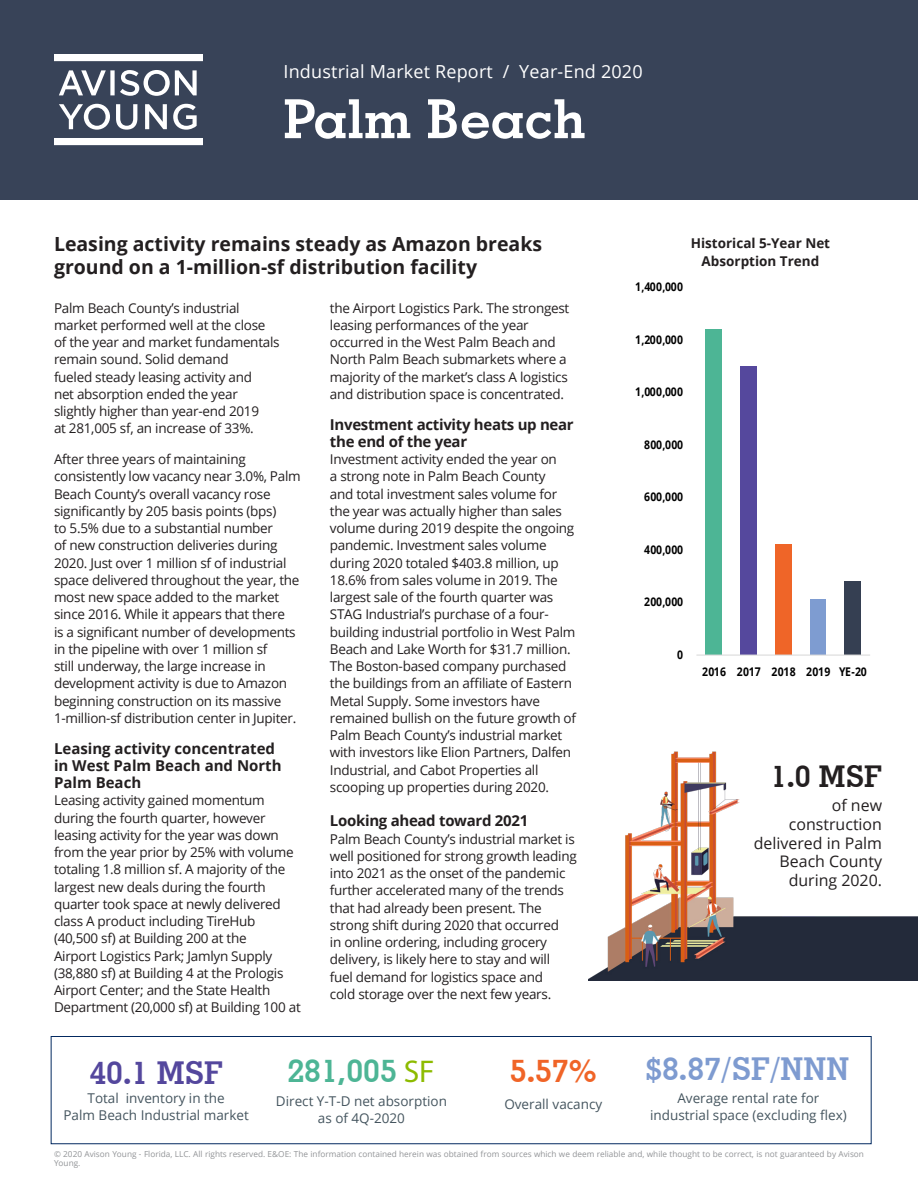
<style>
.page{position:relative;width:918px;height:1188px;background:#fff}
.page>*{position:absolute;margin:0;border:0;box-sizing:border-box;transform-origin:0 0}
.Title_36pt{font:700 54px "Geometric Slab 703 BT";letter-spacing:.01em;color:#fff}
.Orange_21pt_Center{font:700 31.5px "Geometric Slab 703 BT";color:#7e9bd0}
.Red_21pt_Center{font:700 31.5px "Geometric Slab 703 BT";color:#4db595}
.Blue_21pt_Center{font:700 31.5px "Geometric Slab 703 BT";color:#54479d}
.Green_21pt_Center{font:700 31.5px "Geometric Slab 703 BT";color:#f06427}
.t1{font:700 30px "Geometric Slab 703 BT";color:#231f20}
.t2{font:700 19.5px/23.4px "Open Sans";color:#231f20}
.Title_36pt-2{font:18px "Open Sans";letter-spacing:.01em;color:#fff}
.t3{font:15.9px/18.6px "Open Sans";color:#231f20;text-align:right}
.Body_9pt{font:700 15px/17.2px "Open Sans";letter-spacing:-.02em;color:#231f20}
.Body_9pt-2{font:700 15px/17.2px "Open Sans";color:#231f20}
.Body_9pt-3{font:13.5px/17.2px "Open Sans";letter-spacing:-.02em;color:#231f20}
._8pt_Center{font:13.5px/16.5px "Open Sans";color:#45555f;text-align:center}
.Paragraph_Header_12p{font:700 13.5px/18px "Open Sans";color:#231f20;text-align:center}
.t4{font:700 12px "Open Sans";letter-spacing:.03em;color:#000;scale:.87 1}
.t5{font:8.25px/9.9px "Open Sans";color:#939598}
.s1{font-family:"Myriad Pro";font-weight:400;color:#8dbb00}
</style>
<div class="page">
<img style="left:588px;top:751px;width:330px;height:230px">
<div style="left:51px;top:1036px;width:821px;height:108px;background:#fff;border:1px solid #032960"></div>
<div style="left:0;top:0;width:918px;height:199px;background:#384358"></div>
<svg style="left:59px;top:104px;width:51px;height:26px"></svg>
<svg style="left:54px;top:54px;width:148px;height:7px"></svg>
<svg style="left:54px;top:138px;width:148px;height:7px"></svg>
<svg style="left:59px;top:70px;width:138px;height:26px"></svg>
<svg style="left:116px;top:104px;width:21px;height:26px"></svg>
<svg style="left:145px;top:104px;width:22px;height:25px"></svg>
<svg style="left:173px;top:104px;width:24px;height:26px"></svg>
<div style="left:706px;top:329px;width:16px;height:326px;background:#4db595"></div>
<div style="left:741px;top:366px;width:16px;height:289px;background:#55489d"></div>
<div style="left:776px;top:544px;width:16px;height:111px;background:#ef6528"></div>
<div style="left:810px;top:600px;width:16px;height:55px;background:#7e9cd1"></div>
<div style="left:845px;top:581px;width:16px;height:74px;background:#353f52"></div>
<hr style="left:696px;top:655px;width:174px;height:1px;background:#d9d9d9">
<p class="Title_36pt-2" style="left:284px;top:59px;width:361px">Industrial Market Report / Year-End 2020</p>
<p class="Title_36pt" style="left:284px;top:86px;width:303px">Palm Beach</p>
<p class="t2" style="left:54px;top:231px;width:490px">Leasing activity remains steady as Amazon breaks ground on a 1-million-sf distribution facility</p>
<p class="Body_9pt-3" style="left:54px;top:299px;width:227px">Palm Beach County’s industrial market performed well at the close of the year and market fundamentals remain sound. Solid demand<br>fueled steady leasing activity and<br>net absorption ended the year slightly higher than year-end 2019<br>at 281,005 sf, an increase of 33%.</p>
<p class="Body_9pt-3" style="left:54px;top:450px;width:248px">After three years of maintaining consistently low vacancy near 3.0%, Palm Beach County’s overall vacancy rose significantly by 205 basis points (bps)<br>to 5.5% due to a substantial number<br>of new construction deliveries during 2020. Just over 1 million sf of industrial space delivered throughout the year, the most new space added to the market since 2016. While it appears that there<br>is a significant number of developments in the pipeline with over 1 million sf<br>still underway, the large increase in development activity is due to Amazon beginning construction on its massive 1-million-sf distribution center in Jupiter.</p>
<p class="Body_9pt-2" style="left:54px;top:739px;width:229px">Leasing activity concentrated in West Palm Beach and North<br>Palm Beach</p>
<p class="Body_9pt-3" style="left:54px;top:792px;width:248px">Leasing activity gained momentum during the fourth quarter, however leasing activity for the year was down from the year prior by 25% with volume totaling 1.8 million sf. A majority of the largest new deals during the fourth quarter took space at newly delivered class A product including TireHub (40,500 sf) at Building 200 at the<br>Airport Logistics Park; Jamlyn Supply (38,880 sf) at Building 4 at the Prologis Airport Center; and the State Health Department (20,000 sf) at Building 100 at</p>
<p class="Body_9pt-3" style="left:330px;top:299px;width:241px">the Airport Logistics Park. The strongest leasing performances of the year occurred in the West Palm Beach and North Palm Beach submarkets where a majority of the market’s class A logistics and distribution space is concentrated.</p>
<p class="Body_9pt" style="left:330px;top:415px;width:245px">Investment activity heats up near the end of the year</p>
<p class="Body_9pt-3" style="left:330px;top:450px;width:248px">Investment activity ended the year on<br>a strong note in Palm Beach County<br>and total investment sales volume for the year was actually higher than sales volume during 2019 despite the ongoing pandemic. Investment sales volume during 2020 totaled $403.8 million, up 18.6% from sales volume in 2019. The largest sale of the fourth quarter was STAG Industrial’s purchase of a four&shy;building industrial portfolio in West Palm Beach and Lake Worth for $31.7 million.<br>The Boston-based company purchased the buildings from an affiliate of Eastern Metal Supply. Some investors have remained bullish on the future growth of Palm Beach County’s industrial market with investors like Elion Partners, Dalfen Industrial, and Cabot Properties all scooping up properties during 2020.</p>
<p class="Body_9pt" style="left:330px;top:812px;width:200px">Looking ahead toward 2021</p>
<p class="Body_9pt-3" style="left:330px;top:830px;width:248px">Palm Beach County’s industrial market is well positioned for strong growth leading into 2021 as the onset of the pandemic further accelerated many of the trends that had already been present. The strong shift during 2020 that occurred<br>in online ordering, including grocery delivery, is likely here to stay and will<br>fuel demand for logistics space and<br>cold storage over the next few years.</p>
<p class="t4" style="left:635px;top:278px;width:56px">1,400,000</p>
<p class="Paragraph_Header_12p" style="left:691px;top:234px;width:141px">Historical 5-Year Net<br>Absorption Trend</p>
<p class="t4" style="left:635px;top:331px;width:56px">1,200,000</p>
<p class="t4" style="left:635px;top:383px;width:56px">1,000,000</p>
<p class="t4" style="left:644px;top:436px;width:46px">800,000</p>
<p class="t4" style="left:644px;top:488px;width:46px">600,000</p>
<p class="t4" style="left:644px;top:541px;width:46px">400,000</p>
<p class="t4" style="left:644px;top:593px;width:46px">200,000</p>
<p class="t4" style="left:677px;top:646px;width:8px">0</p>
<p class="t4" style="left:702px;top:663px;width:191px">2016 2017 2018 2019 YE-20</p>
<p class="t1" style="left:771px;top:758px;width:113px">1.0 MSF</p>
<p class="t3" style="left:754px;top:796px;width:130px">of new construction delivered in Palm<br>Beach County during 2020.</p>
<p class="Orange_21pt_Center" style="left:645px;top:1050px;width:206px">$8.87/SF/NNN</p>
<p class="_8pt_Center" style="left:650px;top:1090px;width:198px">Average rental rate for industrial space (excluding flex)</p>
<p class="Green_21pt_Center" style="left:510px;top:1052px;width:88px">5.57%</p>
<p class="_8pt_Center" style="left:504px;top:1096px;width:99px">Overall vacancy</p>
<p class="Red_21pt_Center" style="left:287px;top:1052px;width:149px">281,005 <span class="s1">SF</span></p>
<p class="_8pt_Center" style="left:276px;top:1093px;width:173px">Direct Y-T-D net absorption</p>
<p class="_8pt_Center" style="left:318px;top:1109px;width:89px">as of 4Q-2020</p>
<p class="t5" style="left:54px;top:1148px;width:812px">© 2020 Avison Young - Florida, LLC. All rights reserved. E&amp;OE: The information contained herein was obtained from sources which we deem reliable and, while thought to be correct, is not guaranteed by Avison<br>Young.</p>
<p class="Blue_21pt_Center" style="left:89px;top:1053px;width:135px">40.1 MSF</p>
<p class="_8pt_Center" style="left:88px;top:1090px;width:139px">Total inventory in the</p>
<p class="_8pt_Center" style="left:64px;top:1106px;width:187px">Palm Beach Industrial market</p>
</div>
